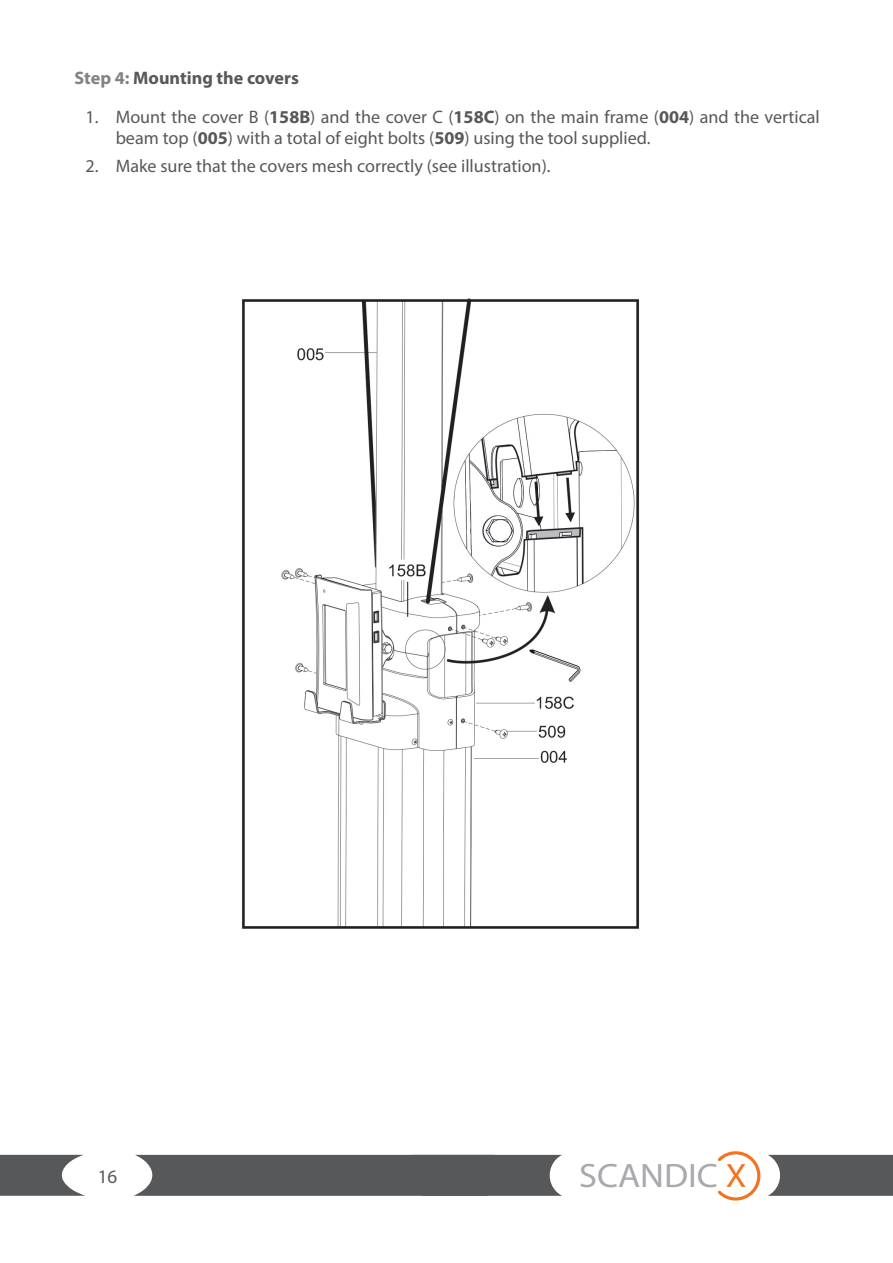
<style>
.page{position:relative;width:893px;height:1263px;background:#fff}
.page>*{position:absolute;margin:0;border:0;box-sizing:border-box;transform-origin:0 0}
.t1{font:33.9px "Ropa Sans SCPTT";color:#a8a9ad;scale:1.07 1}
.t2{font:19.05px "Myriad Pro";color:#57585a}
.t3{font:18.15px/21.3px "Myriad Pro";color:#57585a}
.t4{font:700 18.15px "Myriad Pro";color:#57585a}
.s1{color:#808285}
.s2{font-weight:700}
.s3{color:#f47321}
</style>
<div class="page">
<img style="left:242px;top:298px;width:398px;height:631px">
<svg style="left:0;top:1155px;width:85px;height:41px"></svg>
<svg style="left:717px;top:1151px;width:176px;height:50px"></svg>
<svg style="left:133px;top:1155px;width:429px;height:41px;background:#606163"></svg>
<p class="t4" style="left:75px;top:66px;width:226px"><span class="s1">Step 4:</span> Mounting the covers</p>
<p class="t3" style="left:116px;top:106px;width:706px;text-indent:-30px">1. Mount the cover B (<span class="s2">158B</span>) and the cover C (<span class="s2">158C</span>) on the main frame (<span class="s2">004</span>) and the vertical beam top (<span class="s2">005</span>) with a total of eight bolts (<span class="s2">509</span>) using the tool supplied.</p>
<p class="t3" style="left:86px;top:155px;width:466px">2. Make sure that the covers mesh correctly (see illustration).</p>
<p class="t2" style="left:98px;top:1165px;width:21px">16</p>
<h1 class="t1" style="left:579px;top:1155px;width:158px">SCANDIC <span class="s3">X</span></h1>
</div>
